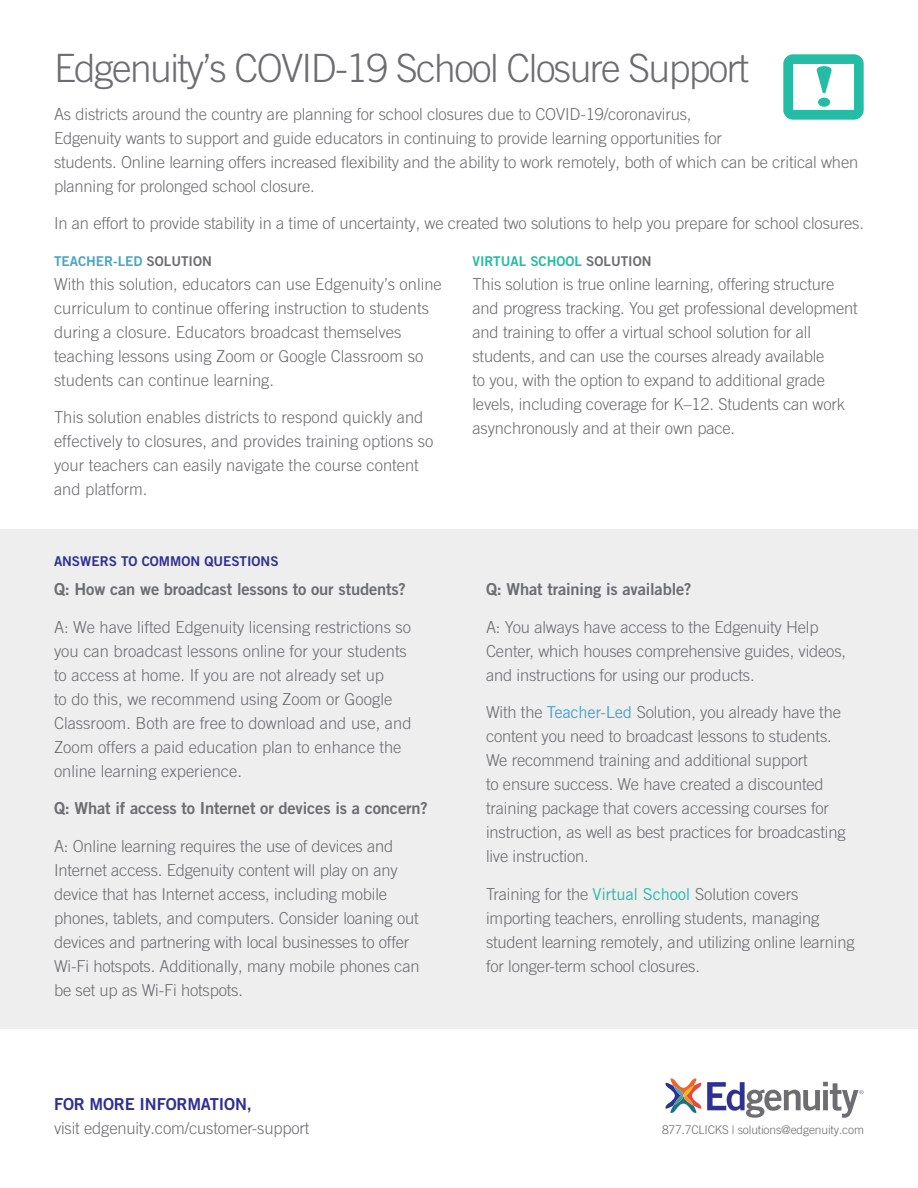
<style>
.page{position:relative;width:918px;height:1188px;background:#fff}
.page>*{position:absolute;margin:0;border:0;box-sizing:border-box;transform-origin:0 0}
.t1{font:300 39px "Trade Gothic LT Pro";letter-spacing:-.04em;color:#6c6d70}
.t2{font:300 16.5px/24px "Trade Gothic LT Pro";letter-spacing:-.01em;color:#6c6d70}
.t3{font:16.5px "Trade Gothic LT Pro Bd 2";letter-spacing:-.01em;color:#6c6d70}
.Tertiary_Headers{font:13.5px "Trade Gothic LT Pro Bd 2";color:#2e3092}
.t4{font:13.5px "Trade Gothic LT Pro Bd 2";color:#24bca4}
.Tertiary_Headers-2{font:13.5px "Trade Gothic LT Pro Bd 2";color:#47a5c9}
.t5{font:300 12px "Trade Gothic LT Pro";letter-spacing:-.01em;color:#6c6d70}
.s1{color:#6c6d70}
.s2{font-weight:400;color:#47a5c9}
.s3{font-weight:400;color:#24bca4}
.s4{font-family:"Trade Gothic LT Pro Bd 2";font-weight:400;color:#2e3092}
</style>
<div class="page">
<div style="left:0;top:529px;width:918px;height:500px;background:#eeeeef"></div>
<svg style="left:783px;top:54px;width:81px;height:66px"></svg>
<svg style="left:665px;top:1078px;width:198px;height:40px"></svg>
<p class="t1" style="left:54px;top:45px;width:697px">Edgenuity’s COVID-19 School Closure Support</p>
<p class="t2" style="left:54px;top:102px;width:806px">As districts around the country are planning for school closures due to COVID-19/coronavirus,<br>Edgenuity wants to support and guide educators in continuing to provide learning opportunities for<br>students. Online learning offers increased flexibility and the ability to work remotely, both of which can be critical when planning for prolonged school closure.</p>
<p class="t2" style="left:54px;top:211px;width:812px">In an effort to provide stability in a time of uncertainty, we created two solutions to help you prepare for school closures.</p>
<p class="Tertiary_Headers-2" style="left:54px;top:253px;width:159px">TEACHER-LED <span class="s1">SOLUTION</span></p>
<p class="t2" style="left:54px;top:272px;width:389px">With this solution, educators can use Edgenuity’s online curriculum to continue offering instruction to students during a closure. Educators broadcast themselves teaching lessons using Zoom or Google Classroom so students can continue learning.</p>
<p class="t2" style="left:54px;top:405px;width:381px">This solution enables districts to respond quickly and effectively to closures, and provides training options so your teachers can easily navigate the course content and platform.</p>
<p class="Tertiary_Headers" style="left:54px;top:553px;width:226px">ANSWERS TO COMMON QUESTIONS</p>
<p class="t3" style="left:54px;top:579px;width:353px">Q: How can we broadcast lessons to our students?</p>
<p class="t2" style="left:54px;top:615px;width:359px">A: We have lifted Edgenuity licensing restrictions so you can broadcast lessons online for your students to access at home. If you are not already set up<br>to do this, we recommend using Zoom or Google Classroom. Both are free to download and use, and Zoom offers a paid education plan to enhance the online learning experience.</p>
<p class="t3" style="left:54px;top:798px;width:375px">Q: What if access to Internet or devices is a concern?</p>
<p class="t2" style="left:54px;top:834px;width:367px">A: Online learning requires the use of devices and Internet access. Edgenuity content will play on any device that has Internet access, including mobile phones, tablets, and computers. Consider loaning out devices and partnering with local businesses to offer Wi-Fi hotspots. Additionally, many mobile phones can be set up as Wi-Fi hotspots.</p>
<p class="t4" style="left:472px;top:253px;width:181px">VIRTUAL SCHOOL <span class="s1">SOLUTION</span></p>
<p class="t2" style="left:472px;top:272px;width:387px">This solution is true online learning, offering structure and progress tracking. You get professional development and training to offer a virtual school solution for all students, and can use the courses already available<br>to you, with the option to expand to additional grade levels, including coverage for K–12. Students can work asynchronously and at their own pace.</p>
<p class="t3" style="left:486px;top:579px;width:207px">Q: What training is available?</p>
<p class="t2" style="left:486px;top:615px;width:362px">A: You always have access to the Edgenuity Help<br>Center, which houses comprehensive guides, videos, and instructions for using our products.</p>
<p class="t2" style="left:486px;top:700px;width:361px">With the <span class="s2">Teacher-Led</span> Solution, you already have the content you need to broadcast lessons to students.<br>We recommend training and additional support<br>to ensure success. We have created a discounted training package that covers accessing courses for instruction, as well as best practices for broadcasting live instruction.</p>
<p class="t2" style="left:486px;top:882px;width:370px">Training for the <span class="s3">Virtual School</span> Solution covers importing teachers, enrolling students, managing student learning remotely, and utilizing online learning for longer-term school closures.</p>
<p class="t2" style="left:54px;top:1092px;width:257px"><span class="s4">FOR MORE INFORMATION,<br></span>visit edgenuity.com/customer-support</p>
<p class="t5" style="left:662px;top:1123px;width:203px">877.7CLICKS | solutions@edgenuity.com</p>
</div>
